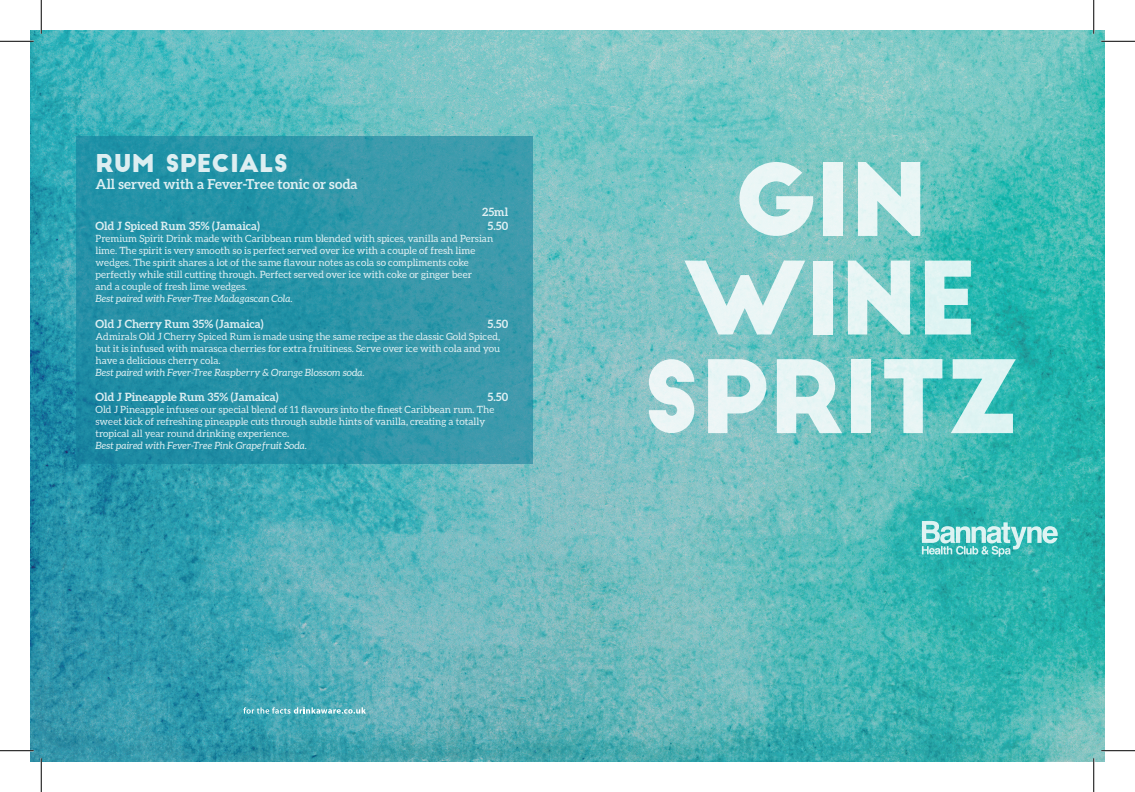
<style>
.page{position:relative;width:1135px;height:792px;background:#fff}
.page>*{position:absolute;margin:0;border:0;box-sizing:border-box;transform-origin:0 0}
.t1{font:98.5px/98.5px "Big John";color:#fff;text-align:center}
.t2{font:24.25px "Big John";color:#fff}
.t3{font:700 13.75px "Aleo";color:#fff}
.t4{font:700 11.38px "Aleo";color:#fff}
.t5{font:10px/12px "Aleo";color:#fff}
.t6{font:italic 10px "Aleo";color:#fff}
</style>
<div class="page">
<img style="left:31px;top:31px;width:1073px;height:730px">
<svg style="left:922px;top:520px;width:136px;height:36px;background:#6ecac7"></svg>
<svg style="left:76px;top:137px;width:456px;height:327px;background:#2c94a8"></svg>
<svg style="left:243px;top:706px;width:123px;height:7px"></svg>
<hr style="left:0;top:40px;width:34px;height:2px;background:#fff">
<hr style="left:1101px;top:40px;width:34px;height:2px;background:#fff">
<hr style="left:0;top:749px;width:34px;height:2px;background:#fff">
<hr style="left:1101px;top:749px;width:34px;height:2px;background:#fff">
<hr style="left:40px;top:0;width:2px;height:34px;background:#fff">
<hr style="left:40px;top:757px;width:2px;height:34px;background:#fff">
<hr style="left:0;top:41px;width:34px;height:1px;background:#000">
<hr style="left:1101px;top:41px;width:34px;height:1px;background:#000">
<hr style="left:0;top:750px;width:34px;height:1px;background:#000">
<hr style="left:1101px;top:750px;width:34px;height:1px;background:#000">
<hr style="left:41px;top:0;width:1px;height:34px;background:#000">
<hr style="left:41px;top:757px;width:1px;height:34px;background:#000">
<hr style="left:1093px;top:0;width:1px;height:34px;background:#000">
<hr style="left:1093px;top:757px;width:1px;height:34px;background:#000">
<h2 class="t2" style="left:96px;top:152px;width:194px">RUM SPECIALS</h2>
<h3 class="t3" style="left:96px;top:176px;width:264px">All served with a Fever-Tree tonic or soda</h3>
<p class="t4" style="left:482px;top:205px;width:28px">25ml</p>
<p class="t4" style="left:96px;top:219px;width:166px">Old J Spiced Rum 35% (Jamaica)</p>
<p class="t4" style="left:488px;top:219px;width:22px">5.50</p>
<p class="t5" style="left:96px;top:232px;width:399px">Premium Spirit Drink made with Caribbean rum blended with spices, vanilla and Persian lime. The spirit is very smooth so is perfect served over ice with a couple of fresh lime wedges. The spirit shares a lot of the same flavour notes as cola so compliments coke perfectly while still cutting through. Perfect served over ice with coke or ginger beer<br>and a couple of fresh lime wedges.</p>
<p class="t6" style="left:96px;top:292px;width:199px">Best paired with Fever-Tree Madagascan Cola.</p>
<p class="t4" style="left:96px;top:317px;width:170px">Old J Cherry Rum 35% (Jamaica)</p>
<p class="t4" style="left:488px;top:317px;width:22px">5.50</p>
<p class="t5" style="left:96px;top:330px;width:406px;text-align:justify">Admirals Old J Cherry Spiced Rum is made using the same recipe as the classic Gold Spiced, but it is infused with marasca cherries for extra fruitiness. Serve over ice with cola and you have a delicious cherry cola.</p>
<p class="t6" style="left:96px;top:366px;width:271px">Best paired with Fever-Tree Raspberry &amp; Orange Blossom soda.</p>
<p class="t4" style="left:96px;top:390px;width:184px">Old J Pineapple Rum 35% (Jamaica)</p>
<p class="t4" style="left:488px;top:390px;width:22px">5.50</p>
<p class="t5" style="left:96px;top:403px;width:400px">Old J Pineapple infuses our special blend of 11 flavours into the finest Caribbean rum. The sweet kick of refreshing pineapple cuts through subtle hints of vanilla, creating a totally tropical all year round drinking experience.</p>
<p class="t6" style="left:96px;top:440px;width:213px">Best paired with Fever-Tree Pink Grapefruit Soda.</p>
<h1 class="t1" style="left:642px;top:154px;width:377px">GIN<br>WINE<br>SPRITZ</h1>
</div>
